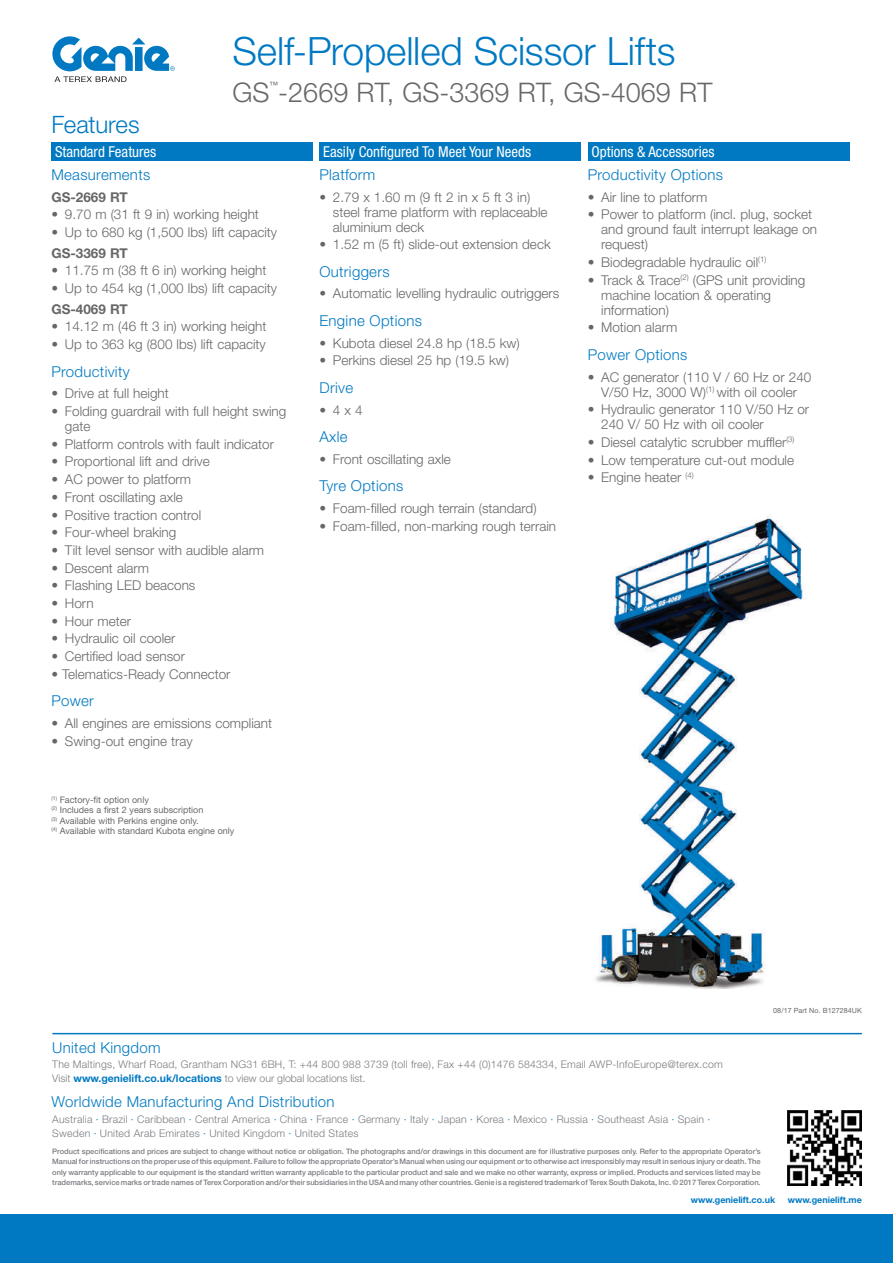
<style>
.page{position:relative;width:893px;height:1263px;background:#fff}
.page>*{position:absolute;margin:0;border:0;box-sizing:border-box;transform-origin:0 0}
.t1{font:300 39px "Helvetica Neue LT Std";letter-spacing:-.005em;color:#0079c2}
.t2{font:300 27px "Helvetica Neue LT Std";color:#67676a}
.t3{font:300 24px "Helvetica Neue LT Std";letter-spacing:-.01em;color:#0079c2}
.t4{font:300 15px "Helvetica Neue LT Std";letter-spacing:.02em;color:#0079c2}
.t5{font:condensed 15px "Helvetica Neue LT Std";color:#fff}
.t6{font:300 13.5px/15px "Helvetica Neue LT Std";color:#67676a}
.t7{font:700 13.5px "Helvetica Neue LT Std";color:#67676a}
.t8{font:300 10.5px/13.5px "Helvetica Neue LT Std";letter-spacing:.02em;color:#7a7c81}
.t9{font:300 10.5px "Helvetica Neue LT Std";color:#7a7c81}
.t10{font:9px/10.5px "Helvetica Neue LT Std";color:#67676a}
.t11{font:700 9px "Helvetica Neue LT Std";color:#0079c2}
.t12{font:condensed 8.7px "Helvetica Neue LT Std";color:#67676a}
.t13{font:500 7.5px/10.5px "Helvetica Neue LT Std";color:#7a7c81;text-align:justify}
.t14{font:7.2px "Helvetica Neue LT Std";letter-spacing:.01em;color:#67676a}
.s1{font-weight:700;color:#0079c2}
.s2{color:#0079c2}
</style>
<div class="page">
<svg style="left:52px;top:36px;width:123px;height:46px"></svg>
<div style="left:51px;top:142px;width:262px;height:19px;background:#0079c2"></div>
<div style="left:320px;top:142px;width:261px;height:19px;background:#0079c2"></div>
<div style="left:588px;top:142px;width:261px;height:19px;background:#0079c2"></div>
<img style="left:595px;top:516px;width:211px;height:472px">
<div style="left:0;top:1214px;width:893px;height:49px;background:#0079c2"></div>
<img style="left:787px;top:1111px;width:75px;height:74px">
<hr style="left:52px;top:1033px;width:810px;height:1px;background:#0079c2">
<h1 class="t1" style="left:233px;top:27px;width:444px">Self-Propelled Scissor Lifts</h1>
<h3 class="t3" style="left:51px;top:110px;width:90px">Features</h3>
<p class="t12" style="left:270px;top:80px;width:10px">™</p>
<h2 class="t2" style="left:233px;top:76px;width:481px">GS -2669 RT, GS-3369 RT, GS-4069 RT</h2>
<p class="t5" style="left:55px;top:143px;width:103px">Standard Features</p>
<p class="t5" style="left:323px;top:143px;width:209px">Easily Configured To Meet Your Needs</p>
<p class="t5" style="left:591px;top:143px;width:124px">Options &amp; Accessories</p>
<p class="t4" style="left:51px;top:165px;width:100px">Measurements</p>
<p class="t7" style="left:51px;top:188px;width:78px">GS-2669 RT</p>
<p class="t6" style="left:51px;top:207px;width:209px">• 9.70 m (31 ft 9 in) working height</p>
<p class="t6" style="left:51px;top:224px;width:227px">• Up to 680 kg (1,500 lbs) lift capacity</p>
<p class="t7" style="left:51px;top:244px;width:78px">GS-3369 RT</p>
<p class="t6" style="left:51px;top:263px;width:216px">• 11.75 m (38 ft 6 in) working height</p>
<p class="t6" style="left:51px;top:280px;width:227px">• Up to 454 kg (1,000 lbs) lift capacity</p>
<p class="t7" style="left:51px;top:301px;width:78px">GS-4069 RT</p>
<p class="t6" style="left:51px;top:319px;width:216px">• 14.12 m (46 ft 3 in) working height</p>
<p class="t6" style="left:51px;top:337px;width:216px">• Up to 363 kg (800 lbs) lift capacity</p>
<p class="t4" style="left:51px;top:362px;width:80px">Productivity</p>
<p class="t6" style="left:51px;top:386px;width:119px">• Drive at full height</p>
<p class="t6" style="left:65px;top:403px;width:223px;text-indent:-14px">• Folding guardrail with full height swing gate</p>
<p class="t6" style="left:51px;top:436px;width:224px">• Platform controls with fault indicator</p>
<p class="t6" style="left:51px;top:454px;width:160px">• Proportional lift and drive</p>
<p class="t6" style="left:51px;top:472px;width:141px">• AC power to platform</p>
<p class="t6" style="left:51px;top:489px;width:133px">• Front oscillating axle</p>
<p class="t6" style="left:51px;top:507px;width:151px">• Positive traction control</p>
<p class="t6" style="left:51px;top:525px;width:126px">• Four-wheel braking</p>
<p class="t6" style="left:51px;top:542px;width:214px">• Tilt level sensor with audible alarm</p>
<p class="t6" style="left:51px;top:560px;width:99px">• Descent alarm</p>
<p class="t6" style="left:51px;top:578px;width:146px">• Flashing LED beacons</p>
<p class="t6" style="left:51px;top:595px;width:44px">• Horn</p>
<p class="t6" style="left:51px;top:613px;width:81px">• Hour meter</p>
<p class="t6" style="left:51px;top:631px;width:126px">• Hydraulic oil cooler</p>
<p class="t6" style="left:51px;top:649px;width:135px">• Certified load sensor</p>
<p class="t6" style="left:51px;top:666px;width:181px">• Telematics-Ready Connector</p>
<p class="t4" style="left:51px;top:692px;width:44px">Power</p>
<p class="t6" style="left:51px;top:715px;width:222px">• All engines are emissions compliant</p>
<p class="t6" style="left:51px;top:733px;width:143px">• Swing-out engine tray</p>
<p class="t10" style="left:51px;top:794px;width:185px"><sup>(1)</sup> Factory-fit option only<br><sup>(2)</sup> Includes a first 2 years subscription<br><sup>(3)</sup> Available with Perkins engine only.<br><sup>(4)</sup> Available with standard Kubota engine only</p>
<p class="t4" style="left:319px;top:165px;width:57px">Platform</p>
<p class="t6" style="left:333px;top:189px;width:216px;text-indent:-14px">• 2.79 x 1.60 m (9 ft 2 in x 5 ft 3 in) steel frame platform with replaceable aluminium deck</p>
<p class="t6" style="left:319px;top:237px;width:233px">• 1.52 m (5 ft) slide-out extension deck</p>
<p class="t4" style="left:319px;top:262px;width:72px">Outriggers</p>
<p class="t6" style="left:319px;top:286px;width:241px">• Automatic levelling hydraulic outriggers</p>
<p class="t4" style="left:319px;top:311px;width:104px">Engine Options</p>
<p class="t6" style="left:319px;top:335px;width:202px">• Kubota diesel 24.8 hp (18.5 kw)</p>
<p class="t6" style="left:319px;top:353px;width:191px">• Perkins diesel 25 hp (19.5 kw)</p>
<p class="t4" style="left:319px;top:378px;width:35px">Drive</p>
<p class="t6" style="left:319px;top:402px;width:45px">• 4 x 4</p>
<p class="t4" style="left:319px;top:427px;width:30px">Axle</p>
<p class="t6" style="left:319px;top:451px;width:133px">• Front oscillating axle</p>
<p class="t4" style="left:319px;top:477px;width:85px">Tyre Options</p>
<p class="t6" style="left:319px;top:500px;width:219px">• Foam-filled rough terrain (standard)</p>
<p class="t6" style="left:319px;top:518px;width:238px">• Foam-filled, non-marking rough terrain</p>
<p class="t4" style="left:588px;top:165px;width:137px">Productivity Options</p>
<p class="t6" style="left:588px;top:189px;width:121px">• Air line to platform</p>
<p class="t6" style="left:601px;top:207px;width:217px;text-indent:-14px">• Power to platform (incl. plug, socket and ground fault interrupt leakage on request)</p>
<p class="t6" style="left:588px;top:254px;width:180px">• Biodegradable hydraulic oil<sup>(1)</sup></p>
<p class="t6" style="left:601px;top:272px;width:206px;text-indent:-14px">• Track &amp; Trace<sup>(2)</sup> (GPS unit providing machine location &amp; operating information)</p>
<p class="t6" style="left:588px;top:320px;width:91px">• Motion alarm</p>
<p class="t4" style="left:588px;top:345px;width:101px">Power Options</p>
<p class="t6" style="left:588px;top:369px;width:225px;text-align:center">• AC generator (110 V / 60 Hz or 240<br>V/50 Hz, 3000 W)<sup>(1)</sup> with oil cooler</p>
<p class="t6" style="left:601px;top:402px;width:209px;text-indent:-14px">• Hydraulic generator 110 V/50 Hz or<br>240 V/ 50 Hz with oil cooler</p>
<p class="t6" style="left:588px;top:434px;width:208px">• Diesel catalytic scrubber muffler<sup>(3)</sup></p>
<p class="t6" style="left:588px;top:452px;width:208px">• Low temperature cut-out module</p>
<p class="t6" style="left:588px;top:470px;width:107px">• Engine heater <sup>(4)</sup></p>
<p class="t14" style="left:773px;top:1006px;width:90px">08/17 Part No. B127284UK</p>
<p class="t4" style="left:52px;top:1038px;width:110px">United Kingdom</p>
<p class="t8" style="left:52px;top:1057px;width:672px">The Maltings, Wharf Road, Grantham NG31 6BH, T: +44 800 988 3739 (toll free), Fax +44 (0)1476 584334, Email AWP-InfoEurope@terex.com</p>
<p class="t9" style="left:52px;top:1072px;width:315px">Visit <span class="s1">www.genielift.co.uk/locations</span> to view our global locations list.</p>
<p class="t4" style="left:51px;top:1093px;width:285px">Worldwide Manufacturing And Distribution</p>
<p class="t8" style="left:52px;top:1112px;width:660px">Australia <span class="s2">·</span> Brazil <span class="s2">·</span> Caribbean <span class="s2">·</span> Central America <span class="s2">·</span> China <span class="s2">·</span> France <span class="s2">·</span> Germany <span class="s2">·</span> Italy <span class="s2">·</span> Japan <span class="s2">·</span> Korea <span class="s2">·</span> Mexico <span class="s2">·</span> Russia <span class="s2">·</span> Southeast Asia <span class="s2">·</span> Spain <span class="s2">·<br></span>Sweden <span class="s2">·</span> United Arab Emirates <span class="s2">·</span> United Kingdom <span class="s2">·</span> United States</p>
<p class="t13" style="left:52px;top:1146px;width:710px">Product specifications and prices are subject to change without notice or obligation. The photographs and/or drawings in this document are for illustrative purposes only. Refer to the appropriate Operator’s Manual for instructions on the proper use of this equipment. Failure to follow the appropriate Operator’s Manual when using our equipment or to otherwise act irresponsibly may result in serious injury or death. The only warranty applicable to our equipment is the standard written warranty applicable to the particular product and sale and we make no other warranty, express or implied. Products and services listed may be trademarks, service marks or trade names of Terex Corporation and/or their subsidiaries in the USA and many other countries. Genie is a registered trademark of Terex South Dakota, Inc. © 2017 Terex Corporation.</p>
<p class="t11" style="left:691px;top:1194px;width:86px">www.genielift.co.uk</p>
<p class="t11" style="left:788px;top:1194px;width:76px">www.genielift.me</p>
</div>
